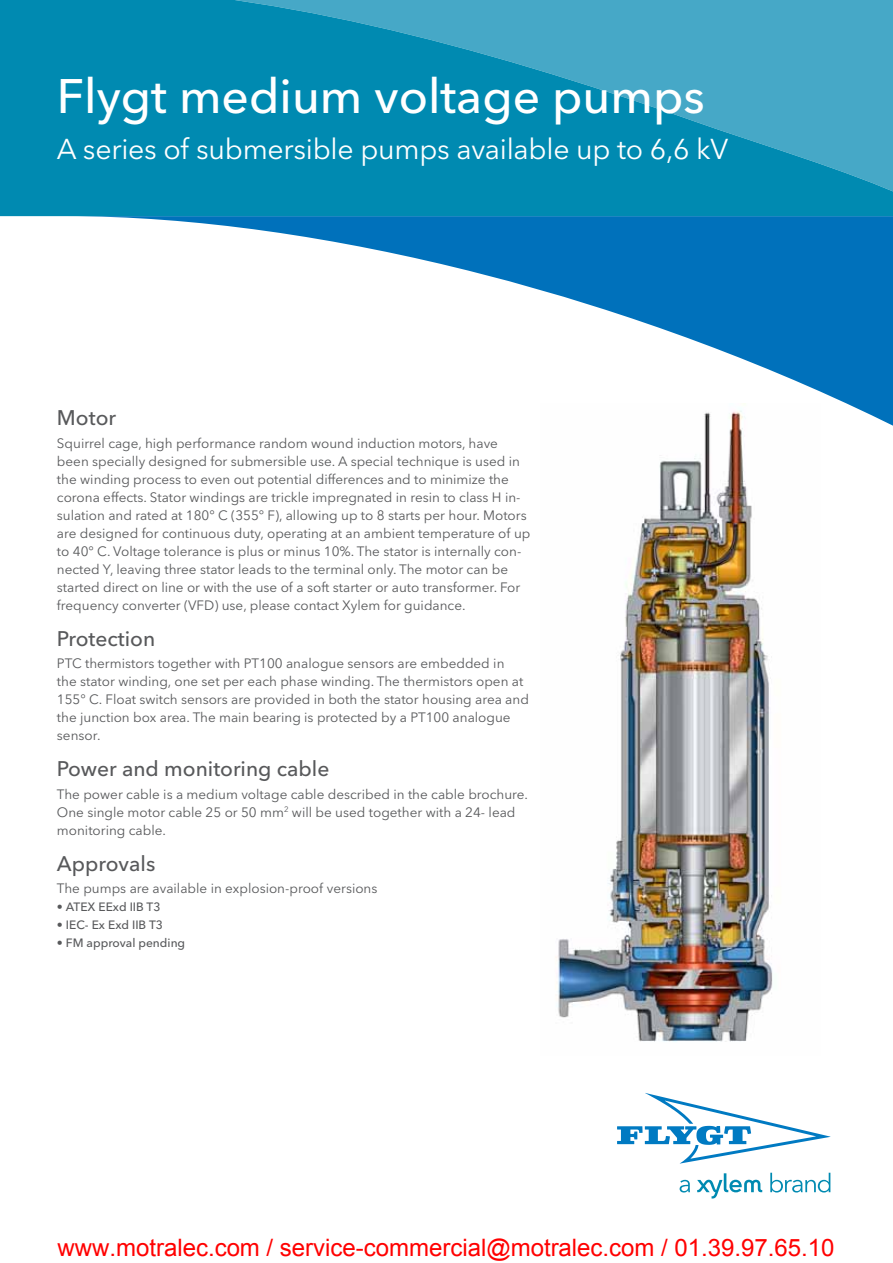
<style>
.page{position:relative;width:893px;height:1263px;background:#fff}
.page>*{position:absolute;margin:0;border:0;box-sizing:border-box;transform-origin:0 0}
.t1{font:500 48px "Avenir Next LT Pro";color:#fff}
.t2{font:28.5px "Avenir Next LT Pro";letter-spacing:-.01em;color:#fff}
.t3{font:24px "Arial";color:#f00}
.t4{font:500 21px "Avenir Next LT Pro";color:#58595b}
.t5{font:13.5px/18px "Avenir Next LT Pro";color:#58595b}
.t6{font:500 12px "Avenir Next LT Pro";color:#58595b}
</style>
<div class="page">
<img style="left:555px;top:434px;width:218px;height:608px">
<svg style="left:66px;top:216px;width:827px;height:218px"></svg>
<svg style="left:0;top:0;width:893px;height:216px;background:#1492b7"></svg>
<svg style="left:617px;top:1093px;width:213px;height:70px"></svg>
<svg style="left:680px;top:1180px;width:10px;height:12px"></svg>
<svg style="left:770px;top:1173px;width:60px;height:19px"></svg>
<svg style="left:697px;top:1173px;width:65px;height:25px"></svg>
<h1 class="t1" style="left:57px;top:67px;width:649px">Flygt medium voltage pumps</h1>
<h2 class="t2" style="left:57px;top:132px;width:673px">A series of submersible pumps available up to 6,6 kV</h2>
<h3 class="t4" style="left:57px;top:405px;width:61px">Motor</h3>
<p class="t5" style="left:57px;top:434px;width:475px">Squirrel cage, high performance random wound induction motors, have been specially designed for submersible use. A special technique is used in the winding process to even out potential differences and to minimize the corona effects. Stator windings are trickle impregnated in resin to class H in&shy;sulation and rated at 180° C (355° F), allowing up to 8 starts per hour. Motors are designed for continuous duty, operating at an ambient temperature of up to 40° C. Voltage tolerance is plus or minus 10%. The stator is internally con&shy;nected Y, leaving three stator leads to the terminal only. The motor can be started direct on line or with the use of a soft starter or auto transformer. For frequency converter (VFD) use, please contact Xylem for guidance.</p>
<h3 class="t4" style="left:57px;top:626px;width:100px">Protection</h3>
<p class="t5" style="left:57px;top:654px;width:473px">PTC thermistors together with PT100 analogue sensors are embedded in<br>the stator winding, one set per each phase winding. The thermistors open at 155° C. Float switch sensors are provided in both the stator housing area and the junction box area. The main bearing is protected by a PT100 analogue sensor.</p>
<h3 class="t4" style="left:57px;top:756px;width:274px">Power and monitoring cable</h3>
<p class="t5" style="left:57px;top:785px;width:473px">The power cable is a medium voltage cable described in the cable brochure.<br>One single motor cable 25 or 50 mm<sup>2</sup> will be used together with a 24- lead monitoring cable.</p>
<h3 class="t4" style="left:57px;top:851px;width:100px">Approvals</h3>
<p class="t5" style="left:57px;top:879px;width:322px">The pumps are available in explosion-proof versions</p>
<p class="t6" style="left:57px;top:900px;width:105px">• ATEX EExd IIB T3</p>
<p class="t6" style="left:57px;top:918px;width:107px">• IEC- Ex Exd IIB T3</p>
<p class="t6" style="left:57px;top:936px;width:130px">• FM approval pending</p>
<h3 class="t3" style="left:58px;top:1239px;width:778px">www.motralec.com / service-commercial@motralec.com / 01.39.97.65.10</h3>
</div>
